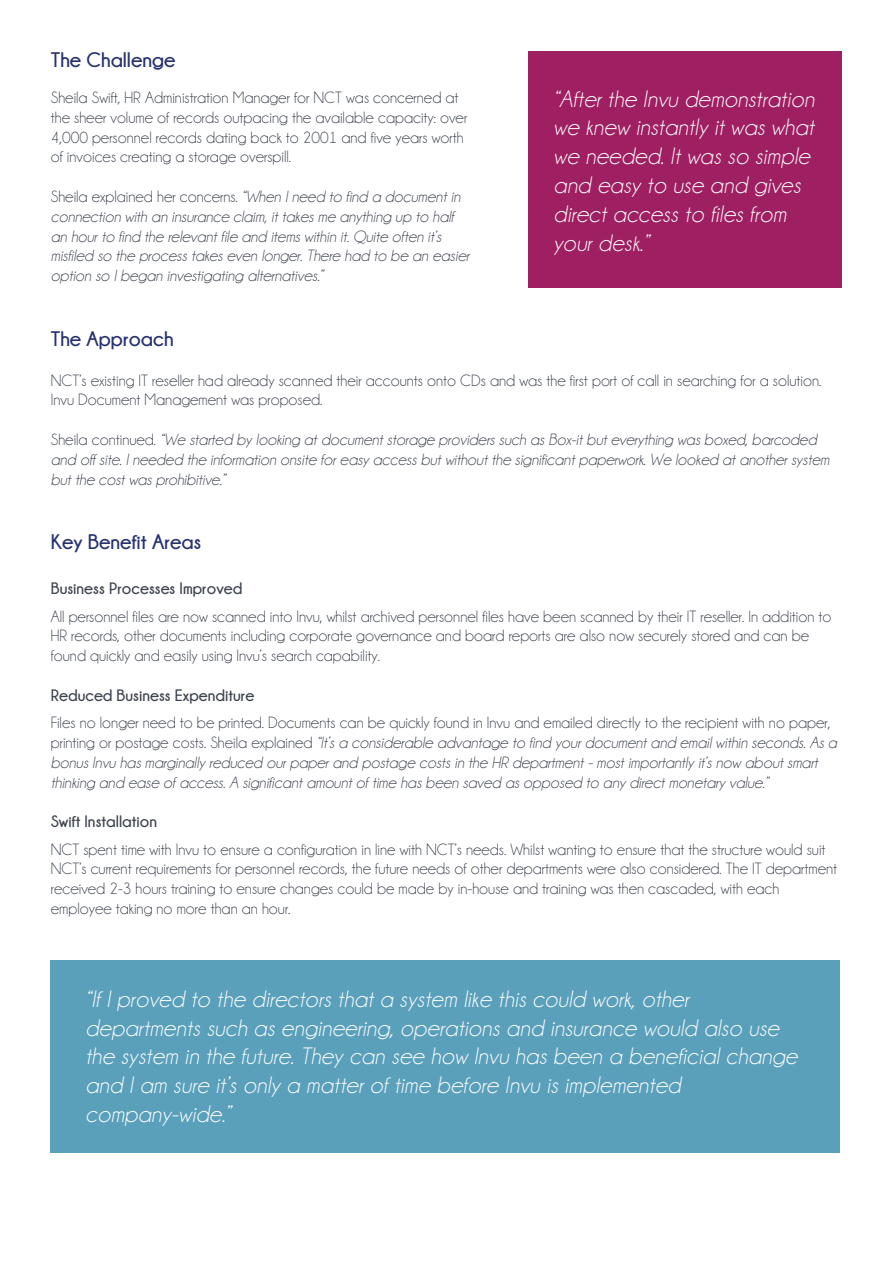
<style>
.page{position:relative;width:893px;height:1263px;background:#fff}
.page>*{position:absolute;margin:0;border:0;box-sizing:border-box;transform-origin:0 0}
.t1{font:italic 24px/28.8px "Champagne&Limousines";letter-spacing:.015em;color:#fff}
.t2{font:700 21px "Champagne&Limousines";color:#263170}
.t3{font:16.5px/19.8px "Champagne&Limousines";color:#3e444f}
.t4{font:italic 16.5px/19.8px "Champagne&Limousines";color:#3e444f}
.t5{font:700 16.5px "Champagne&Limousines";color:#3e444f}
.s1{font-style:normal}
</style>
<div class="page">
<div style="left:528px;top:51px;width:313px;height:237px;background:#9e2063"></div>
<div style="left:51px;top:960px;width:789px;height:192px;background:#5aa0bb"></div>
<p class="t2" style="left:51px;top:48px;width:126px">The Challenge</p>
<p class="t3" style="left:51px;top:88px;width:418px">Sheila Swift, HR Administration Manager for NCT was concerned at the sheer volume of records outpacing the available capacity: over 4,000 personnel records dating back to 2001 and five years worth of invoices creating a storage overspill.</p>
<p class="t4" style="left:51px;top:187px;width:420px"><span class="s1">Sheila explained her concerns.</span> “When I need to find a document in connection with an insurance claim, it takes me anything up to half an hour to find the relevant file and items within it. Quite often it’s misfiled so the process takes even longer. There had to be an easier option so I began investigating alternatives.”</p>
<h1 class="t1" style="left:554px;top:84px;width:262px">“After the Invu demonstration we knew instantly it was what we needed. It was so simple and easy to use and gives direct access to files from your desk.”</h1>
<p class="t2" style="left:51px;top:327px;width:124px">The Approach</p>
<p class="t3" style="left:51px;top:370px;width:772px">NCT’s existing IT reseller had already scanned their accounts onto CDs and was the first port of call in searching for a solution.<br>Invu Document Management was proposed.</p>
<p class="t4" style="left:51px;top:430px;width:780px"><span class="s1">Sheila continued.</span> “We started by looking at document storage providers such as Box-it but everything was boxed, barcoded and off site. I needed the information onsite for easy access but without the significant paperwork. We looked at another system but the cost was prohibitive.”</p>
<p class="t2" style="left:51px;top:530px;width:152px">Key Benefit Areas</p>
<p class="t5" style="left:51px;top:579px;width:193px">Business Processes Improved</p>
<p class="t3" style="left:51px;top:606px;width:782px">All personnel files are now scanned into Invu, whilst archived personnel files have been scanned by their IT reseller. In addition to<br>HR records, other documents including corporate governance and board reports are also now securely stored and can be found quickly and easily using Invu’s search capability.</p>
<p class="t5" style="left:51px;top:686px;width:205px">Reduced Business Expenditure</p>
<p class="t4" style="left:51px;top:713px;width:788px"><span class="s1">Files no longer need to be printed. Documents can be quickly found in Invu and emailed directly to the recipient with no paper, printing or postage costs. Sheila explained</span> “It’s a considerable advantage to find your document and email within seconds. As a bonus Invu has marginally reduced our paper and postage costs in the HR department - most importantly it’s now about smart thinking and ease of access. A significant amount of time has been saved as opposed to any direct monetary value.”</p>
<p class="t5" style="left:51px;top:812px;width:108px">Swift Installation</p>
<p class="t3" style="left:51px;top:839px;width:788px">NCT spent time with Invu to ensure a configuration in line with NCT’s needs. Whilst wanting to ensure that the structure would suit NCT’s current requirements for personnel records, the future needs of other departments were also considered. The IT department received 2-3 hours training to ensure changes could be made by in-house and training was then cascaded, with each employee taking no more than an hour.</p>
<p class="t1" style="left:86px;top:984px;width:713px">“If I proved to the directors that a system like this could work, other departments such as engineering, operations and insurance would also use the system in the future. They can see how Invu has been a beneficial change and I am sure it’s only a matter of time before Invu is implemented company-wide.”</p>
</div>
